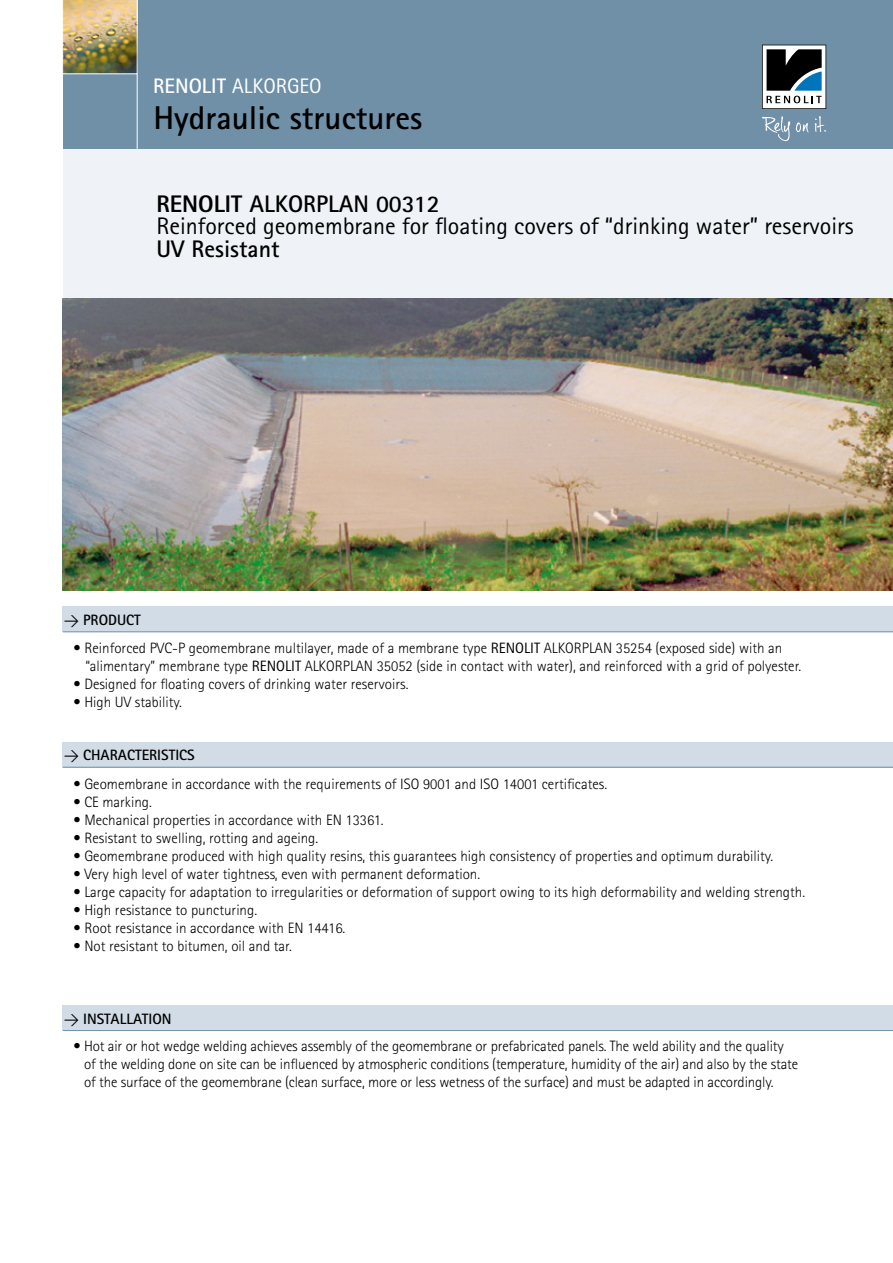
<style>
.page{position:relative;width:893px;height:1263px;background:#fff}
.page>*{position:absolute;margin:0;border:0;box-sizing:border-box;transform-origin:0 0}
.t1{font:700 33px "Rotis Sans Serif";color:#000}
.t2{font:24px/22.5px "Rotis Sans Serif";color:#000}
.t3{font:700 24px "Rotis Sans Serif";color:#000}
.t4{font:21px "Rotis Sans Serif";color:#fff}
.t5{font:300 15px/18px "Rotis Sans Serif";color:#000}
.t6{font:700 15px "Rotis Sans Serif";color:#000}
.s1{font-weight:700}
.s2{font-weight:800}
.s3{font-family:"DIN Regular Expert";font-weight:400}
.s4{font-weight:400}
</style>
<div class="page">
<div style="left:63px;top:150px;width:830px;height:150px;background:#eff3f7"></div>
<div style="left:63px;top:0;width:830px;height:149px;background:#6f90a7"></div>
<svg style="left:762px;top:45px;width:64px;height:64px;background:#6d777c"></svg>
<svg style="left:796px;top:122px;width:13px;height:10px"></svg>
<svg style="left:815px;top:116px;width:11px;height:16px"></svg>
<svg style="left:762px;top:116px;width:28px;height:25px"></svg>
<img style="left:62px;top:0;width:76px;height:74px">
<hr style="left:137px;top:74px;width:1px;height:75px;background:#fff">
<div style="left:63px;top:606px;width:830px;height:26px;background:#d1dce6"></div>
<div style="left:63px;top:1005px;width:830px;height:26px;background:#d1dce6"></div>
<hr style="left:63px;top:631px;width:830px;height:1px;background:#6f90a7">
<div style="left:63px;top:742px;width:830px;height:25px;background:#d1dce6"></div>
<hr style="left:63px;top:767px;width:830px;height:1px;background:#6f90a7">
<hr style="left:63px;top:1030px;width:830px;height:1px;background:#6f90a7">
<img style="left:63px;top:299px;width:830px;height:292px">
<h3 class="t4" style="left:153px;top:74px;width:170px"><span class="s1">RENOLIT</span> ALKORGEO</h3>
<h1 class="t1" style="left:153px;top:97px;width:270px">Hydraulic structures</h1>
<h2 class="t2" style="left:156px;top:192px;width:699px"><span class="s2">RENOLIT</span> <span class="s1">ALKORPLAN 00312<br></span>Reinforced geomembrane for floating covers of “drinking water” reservoirs</h2>
<h2 class="t3" style="left:156px;top:233px;width:125px">UV Resistant</h2>
<p class="t6" style="left:64px;top:610px;width:78px"><span class="s3">W</span> PRODUCT</p>
<p class="t5" style="left:86px;top:639px;width:717px;text-indent:-12px">• Reinforced PVC-P geomembrane multilayer, made of a membrane type <span class="s4">RENOLIT</span> ALKORPLAN 35254 (exposed side) with an “alimentary” membrane type <span class="s4">RENOLIT</span> ALKORPLAN 35052 (side in contact with water), and reinforced with a grid of polyester.</p>
<p class="t5" style="left:74px;top:675px;width:336px">• Designed for floating covers of drinking water reservoirs.</p>
<p class="t5" style="left:74px;top:693px;width:110px">• High UV stability.</p>
<p class="t6" style="left:64px;top:745px;width:132px"><span class="s3">W</span> CHARACTERISTICS</p>
<p class="t5" style="left:74px;top:775px;width:535px">• Geomembrane in accordance with the requirements of ISO 9001 and ISO 14001 certificates.</p>
<p class="t5" style="left:74px;top:793px;width:80px">• CE marking.</p>
<p class="t5" style="left:74px;top:811px;width:312px">• Mechanical properties in accordance with EN 13361.</p>
<p class="t5" style="left:74px;top:829px;width:246px">• Resistant to swelling, rotting and ageing.</p>
<p class="t5" style="left:74px;top:847px;width:701px">• Geomembrane produced with high quality resins, this guarantees high consistency of properties and optimum durability.</p>
<p class="t5" style="left:74px;top:865px;width:408px">• Very high level of water tightness, even with permanent deformation.</p>
<p class="t5" style="left:74px;top:883px;width:733px">• Large capacity for adaptation to irregularities or deformation of support owing to its high deformability and welding strength.</p>
<p class="t5" style="left:74px;top:901px;width:185px">• High resistance to puncturing.</p>
<p class="t5" style="left:74px;top:919px;width:273px">• Root resistance in accordance with EN 14416.</p>
<p class="t5" style="left:74px;top:937px;width:220px">• Not resistant to bitumen, oil and tar.</p>
<p class="t6" style="left:64px;top:1009px;width:109px"><span class="s3">W</span> INSTALLATION</p>
<p class="t5" style="left:84px;top:1037px;width:716px;text-indent:-10px">• Hot air or hot wedge welding achieves assembly of the geomembrane or prefabricated panels. The weld ability and the quality of the welding done on site can be influenced by atmospheric conditions (temperature, humidity of the air) and also by the state of the surface of the geomembrane (clean surface, more or less wetness of the surface) and must be adapted in accordingly.</p>
</div>
